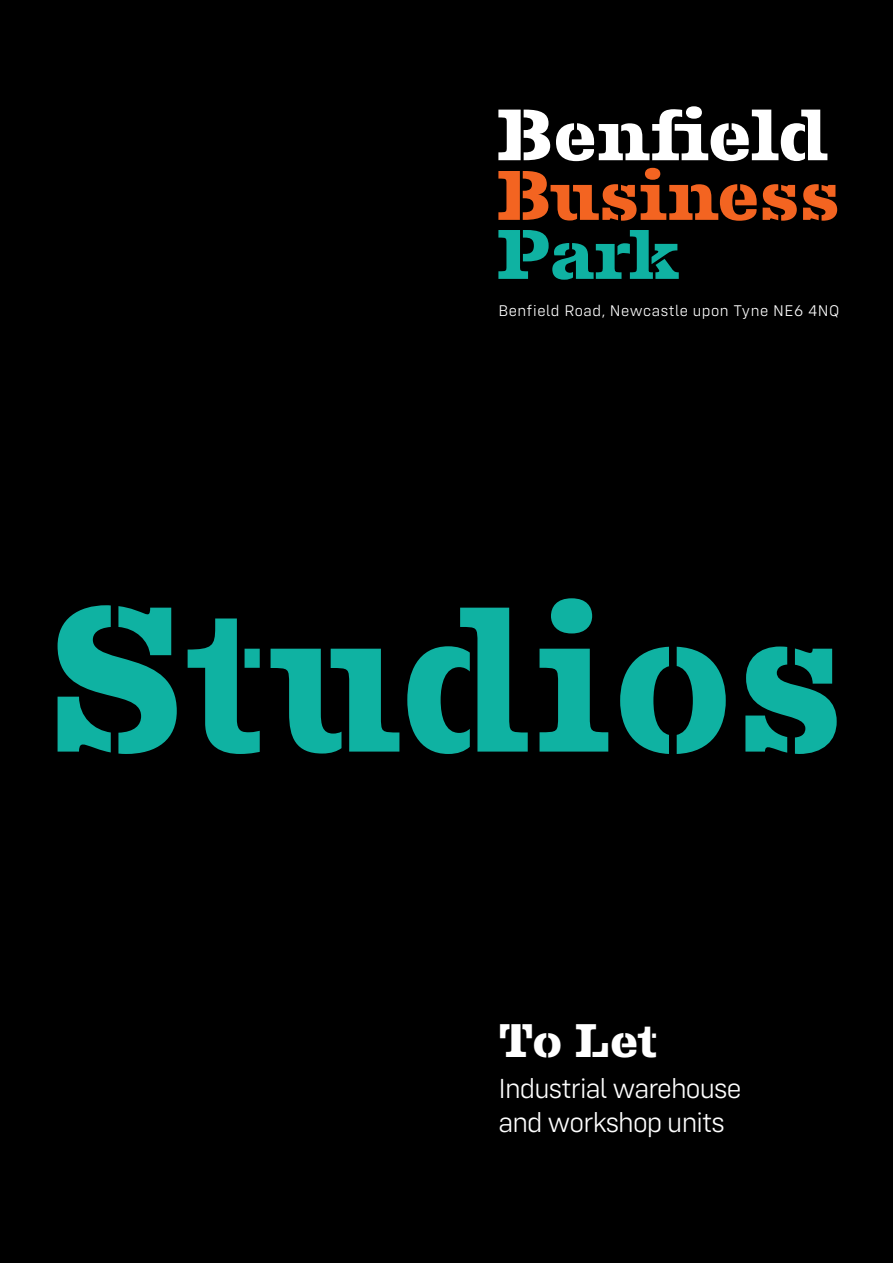
<style>
.page{position:relative;width:893px;height:1263px;background:#000}
.page>*{position:absolute;margin:0;border:0;box-sizing:border-box;transform-origin:0 0}
.t1{font:49.5px "Albiona Heavy Stencil";color:#fff}
.t2{font:300 28.5px "Config";letter-spacing:-.03em;color:#fff}
.t3{font:300 16.05px "Config";letter-spacing:.035em;color:#fff}
</style>
<div class="page">
<svg style="left:58px;top:598px;width:779px;height:156px"></svg>
<svg style="left:498px;top:110px;width:52px;height:50px"></svg>
<svg style="left:556px;top:106px;width:271px;height:55px"></svg>
<svg style="left:498px;top:168px;width:299px;height:53px"></svg>
<svg style="left:803px;top:184px;width:34px;height:37px"></svg>
<svg style="left:498px;top:230px;width:181px;height:50px"></svg>
<p class="t3" style="left:498px;top:301px;width:343px">Benfield Road, Newcastle upon Tyne NE6 4NQ</p>
<p class="t1" style="left:498px;top:1011px;width:160px">To Let</p>
<p class="t2" style="left:498px;top:1072px;width:244px">Industrial warehouse</p>
<p class="t2" style="left:498px;top:1106px;width:228px">and workshop units</p>
</div>
